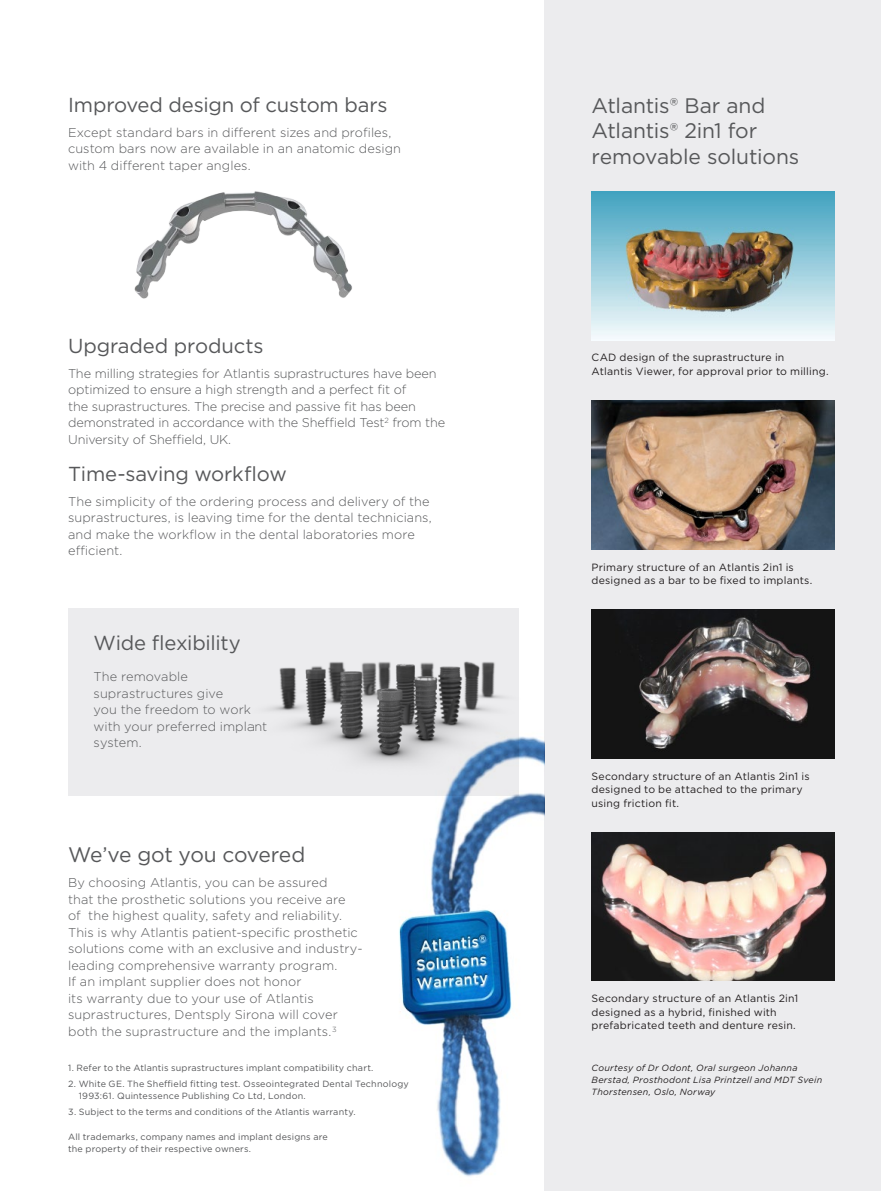
<style>
.page{position:relative;width:881px;height:1191px;background:#fff}
.page>*{position:absolute;margin:0;border:0;box-sizing:border-box;transform-origin:0 0}
.Heading_3{font:21px/25.5px "Gotham";letter-spacing:-.01em;color:#57585a}
.Heading_3-2{font:20.25px "Gotham";letter-spacing:-.005em;color:#57585a}
.Heading_2{font:20.25px "Gotham";letter-spacing:-.01em;color:#57585a}
.Body_Gotham{font:300 12.75px/16.5px "Gotham";letter-spacing:.005em;color:#57585a}
.Bodycopy_-_Gotham_li{font:300 12.75px/16.5px "Gotham";letter-spacing:-.01em;color:#57585a}
.Body_Gotham_Light{font:300 12.75px/16.5px "Gotham";letter-spacing:.005em;color:#57585a}
.t1{font:10.5px/13.5px "Gotham";letter-spacing:.02em;color:#231f20}
.Body_Gotham-2{font:9px/12px "Gotham";letter-spacing:.02em;color:#57585a}
.t2{font:italic 9px/12px "Gotham";letter-spacing:.025em;color:#231f20}
</style>
<div class="page">
<img style="left:134px;top:191px;width:218px;height:108px">
<div style="left:68px;top:608px;width:450px;height:187px;background:#ececee"></div>
<div style="left:544px;top:0;width:336px;height:1191px;background:#ececee"></div>
<img style="left:363px;top:739px;width:181px;height:438px">
<img style="left:591px;top:400px;width:242px;height:149px">
<img style="left:591px;top:191px;width:242px;height:149px">
<img style="left:591px;top:609px;width:242px;height:149px">
<img style="left:591px;top:832px;width:242px;height:149px">
<img style="left:268px;top:617px;width:270px;height:160px">
<p class="Heading_3-2" style="left:68px;top:92px;width:321px">Improved design of custom bars</p>
<p class="Body_Gotham" style="left:68px;top:124px;width:334px">Except standard bars in different sizes and profiles, custom bars now are available in an anatomic design with 4 different taper angles.</p>
<p class="Heading_3-2" style="left:68px;top:333px;width:197px">Upgraded products</p>
<p class="Bodycopy_-_Gotham_li" style="left:68px;top:365px;width:378px">The milling strategies for Atlantis suprastructures have been optimized to ensure a high strength and a perfect fit of<br>the suprastructures. The precise and passive fit has been demonstrated in accordance with the Sheffield Test<sup>2</sup> from the University of Sheffield, UK.</p>
<p class="Heading_3-2" style="left:68px;top:460px;width:220px">Time-saving workflow</p>
<p class="Body_Gotham" style="left:68px;top:492px;width:365px">The simplicity of the ordering process and delivery of the suprastructures, is leaving time for the dental technicians, and make the workflow in the dental laboratories more efficient.</p>
<p class="Heading_2" style="left:94px;top:630px;width:149px">Wide flexibility</p>
<p class="Body_Gotham_Light" style="left:94px;top:668px;width:175px">The removable suprastructures give<br>you the freedom to work with your preferred implant system.</p>
<p class="Heading_3" style="left:68px;top:841px;width:238px">We’ve got you covered</p>
<p class="Body_Gotham" style="left:68px;top:874px;width:296px">By choosing Atlantis, you can be assured<br>that the prosthetic solutions you receive are<br>of the highest quality, safety and reliability.<br>This is why Atlantis patient-specific prosthetic solutions come with an exclusive and industry&shy;leading comprehensive warranty program.<br>If an implant supplier does not honor<br>its warranty due to your use of Atlantis suprastructures, Dentsply Sirona will cover both the suprastructure and the implants.<sup>3</sup></p>
<p class="Body_Gotham-2" style="left:68px;top:1061px;width:307px">1. Refer to the Atlantis suprastructures implant compatibility chart.</p>
<p class="Body_Gotham-2" style="left:79px;top:1077px;width:331px;text-indent:-11px">2. White GE. The Sheffield fitting test. Osseointegrated Dental Technology<br>1993:61. Quintessence Publishing Co Ltd, London.</p>
<p class="Body_Gotham-2" style="left:68px;top:1105px;width:289px">3. Subject to the terms and conditions of the Atlantis warranty.</p>
<p class="Body_Gotham-2" style="left:68px;top:1130px;width:261px">All trademarks, company names and implant designs are the property of their respective owners.</p>
<p class="Heading_3" style="left:591px;top:92px;width:209px">Atlantis® Bar and<br>Atlantis® 2in1 for removable solutions</p>
<p class="t1" style="left:591px;top:351px;width:238px">CAD design of the suprastructure in<br>Atlantis Viewer, for approval prior to milling.</p>
<p class="t1" style="left:591px;top:560px;width:222px">Primary structure of an Atlantis 2in1 is designed as a bar to be fixed to implants.</p>
<p class="t1" style="left:591px;top:769px;width:219px">Secondary structure of an Atlantis 2in1 is designed to be attached to the primary using friction fit.</p>
<p class="t1" style="left:591px;top:991px;width:208px">Secondary structure of an Atlantis 2in1 designed as a hybrid, finished with prefabricated teeth and denture resin.</p>
<p class="t2" style="left:591px;top:1061px;width:232px">Courtesy of Dr Odont, Oral surgeon Johanna<br>Berstad, Prosthodont Lisa Printzell and MDT Svein<br>Thorstensen, Oslo, Norway</p>
</div>
